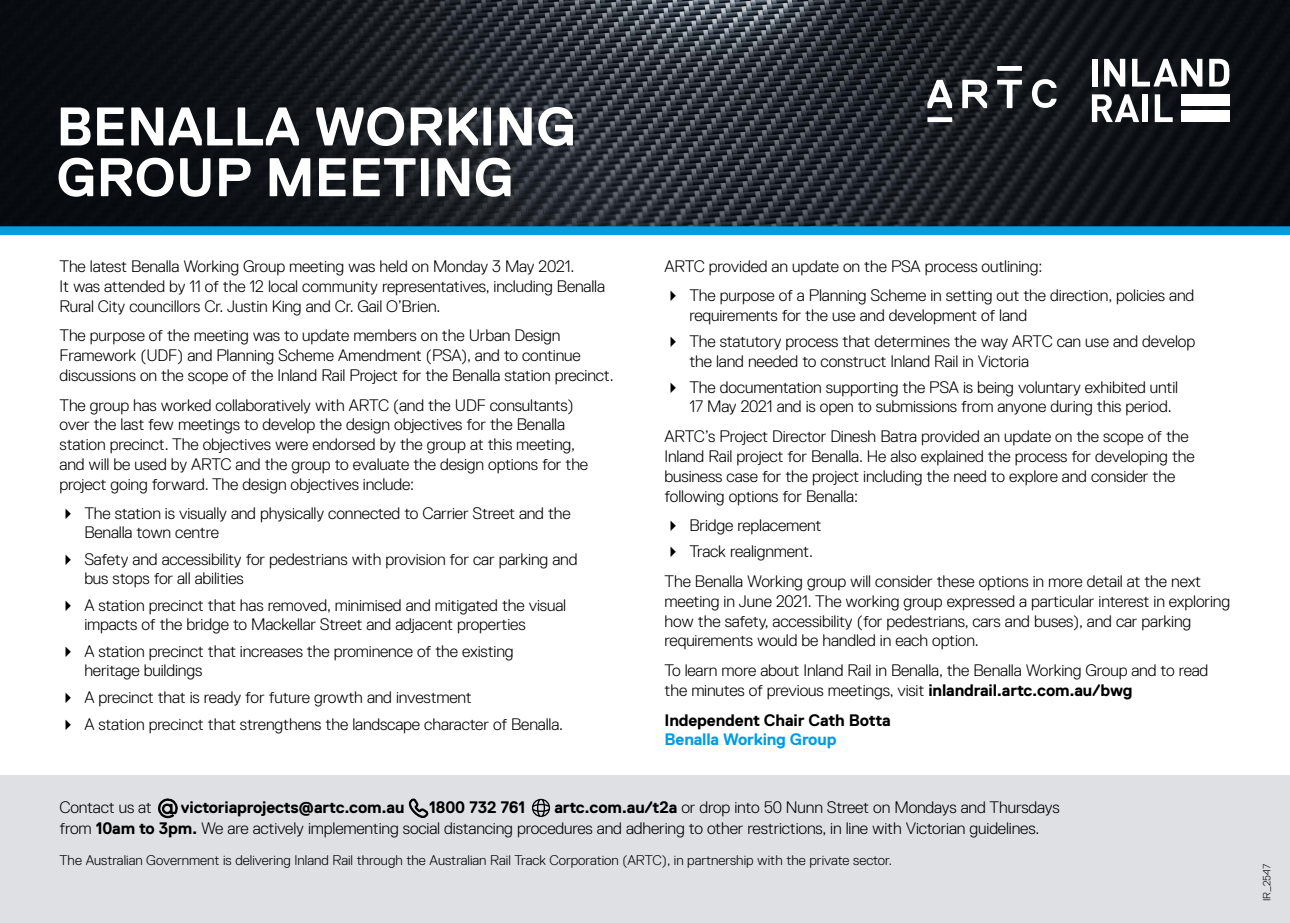
<style>
.page{position:relative;width:1290px;height:923px;background:#fff}
.page>*{position:absolute;margin:0;border:0;box-sizing:border-box;transform-origin:0 0}
.t1{font:700 54.25px/50.8px "Replica";color:#fff}
.t2{font:300 16.62px/19.8px "Replica";letter-spacing:-.01em;color:#000}
.t3{font:700 16.62px "Replica";letter-spacing:-.01em;color:#000}
.t4{font:700 16.62px "Replica";letter-spacing:-.01em;color:#009de1}
.t5{font:300 14px "Replica";color:#000}
.t6{font:300 10.5px "Replica";color:#000}
.s1{font-weight:700}
</style>
<div class="page">
<div style="left:0;top:775px;width:1290px;height:148px;background:#dee0e3"></div>
<img style="left:0;top:0;width:1290px;height:226px">
<svg style="left:927px;top:117px;width:25px;height:5px"></svg>
<svg style="left:997px;top:66px;width:25px;height:5px"></svg>
<svg style="left:927px;top:80px;width:25px;height:28px"></svg>
<svg style="left:997px;top:80px;width:25px;height:28px"></svg>
<svg style="left:962px;top:80px;width:25px;height:28px"></svg>
<svg style="left:1032px;top:79px;width:24px;height:29px"></svg>
<div style="left:1092px;top:59px;width:5px;height:27px;background:#fff"></div>
<svg style="left:1104px;top:59px;width:21px;height:27px"></svg>
<svg style="left:1132px;top:59px;width:70px;height:27px"></svg>
<svg style="left:1209px;top:59px;width:20px;height:28px"></svg>
<svg style="left:1092px;top:94px;width:47px;height:28px"></svg>
<div style="left:1142px;top:94px;width:6px;height:28px;background:#fff"></div>
<svg style="left:1155px;top:94px;width:18px;height:28px"></svg>
<div style="left:1181px;top:111px;width:48px;height:11px;background:#fff"></div>
<div style="left:1181px;top:94px;width:48px;height:12px;background:#fff"></div>
<div style="left:0;top:226px;width:1290px;height:9px;background:#009de1"></div>
<svg style="left:158px;top:798px;width:20px;height:20px"></svg>
<svg style="left:408px;top:798px;width:21px;height:20px"></svg>
<svg style="left:532px;top:799px;width:18px;height:18px"></svg>
<h1 class="t1" style="left:56px;top:101px;width:521px">BENALLA WORKING<br>GROUP MEETING</h1>
<p class="t2" style="left:60px;top:256px;width:547px">The latest Benalla Working Group meeting was held on Monday 3 May 2021.<br>It was attended by 11 of the 12 local community representatives, including Benalla<br>Rural City councillors Cr. Justin King and Cr. Gail O’Brien.</p>
<p class="t2" style="left:60px;top:326px;width:556px">The purpose of the meeting was to update members on the Urban Design<br>Framework (UDF) and Planning Scheme Amendment (PSA), and to continue discussions on the scope of the Inland Rail Project for the Benalla station precinct.</p>
<p class="t2" style="left:60px;top:395px;width:530px">The group has worked collaboratively with ARTC (and the UDF consultants) over the last few meetings to develop the design objectives for the Benalla station precinct. The objectives were endorsed by the group at this meeting, and will be used by ARTC and the group to evaluate the design options for the project going forward. The design objectives include:</p>
<p class="t2" style="left:84px;top:503px;width:488px;line-height:19.2px">The station is visually and physically connected to Carrier Street and the<br>Benalla town centre</p>
<p class="t2" style="left:84px;top:549px;width:495px;line-height:19.2px">Safety and accessibility for pedestrians with provision for car parking and bus stops for all abilities</p>
<p class="t2" style="left:84px;top:595px;width:483px;line-height:19.2px">A station precinct that has removed, minimised and mitigated the visual impacts of the bridge to Mackellar Street and adjacent properties</p>
<p class="t2" style="left:84px;top:641px;width:431px;line-height:19.2px">A station precinct that increases the prominence of the existing heritage buildings</p>
<p class="t2" style="left:84px;top:687px;width:389px">A precinct that is ready for future growth and investment</p>
<p class="t2" style="left:84px;top:714px;width:480px">A station precinct that strengthens the landscape character of Benalla.</p>
<p class="t2" style="left:664px;top:256px;width:379px">ARTC provided an update on the PSA process outlining:</p>
<p class="t2" style="left:689px;top:286px;width:506px;line-height:19.2px">The purpose of a Planning Scheme in setting out the direction, policies and requirements for the use and development of land</p>
<p class="t2" style="left:689px;top:332px;width:507px;line-height:19.2px">The statutory process that determines the way ARTC can use and develop the land needed to construct Inland Rail in Victoria</p>
<p class="t2" style="left:689px;top:378px;width:490px;line-height:19.2px">The documentation supporting the PSA is being voluntary exhibited until<br>17 May 2021 and is open to submissions from anyone during this period.</p>
<p class="t2" style="left:664px;top:426px;width:532px">ARTC’s Project Director Dinesh Batra provided an update on the scope of the Inland Rail project for Benalla. He also explained the process for developing the business case for the project including the need to explore and consider the following options for Benalla:</p>
<p class="t2" style="left:689px;top:515px;width:134px">Bridge replacement</p>
<p class="t2" style="left:689px;top:542px;width:125px">Track realignment.</p>
<p class="t2" style="left:664px;top:571px;width:567px">The Benalla Working group will consider these options in more detail at the next meeting in June 2021. The working group expressed a particular interest in exploring how the safety, accessibility (for pedestrians, cars and buses), and car parking requirements would be handled in each option.</p>
<p class="t2" style="left:664px;top:660px;width:545px">To learn more about Inland Rail in Benalla, the Benalla Working Group and to read the minutes of previous meetings, visit <span class="s1">inlandrail.artc.com.au/bwg</span></p>
<p class="t3" style="left:664px;top:710px;width:228px">Independent Chair Cath Botta</p>
<p class="t4" style="left:664px;top:730px;width:173px">Benalla Working Group</p>
<p class="t2" style="left:59px;top:797px;width:94px">Contact us at</p>
<p class="t3" style="left:181px;top:798px;width:225px">victoriaprojects@artc.com.au</p>
<p class="t3" style="left:429px;top:798px;width:98px">1800 732 761</p>
<p class="t2" style="left:59px;top:797px;width:1001px;line-height:21px;text-indent:495px"><span class="s1">artc.com.au/t2a</span> or drop into 50 Nunn Street on Mondays and Thursdays from <span class="s1">10am to 3pm.</span> We are actively implementing social distancing procedures and adhering to other restrictions, in line with Victorian guidelines.</p>
<p class="t5" style="left:60px;top:852px;width:834px">The Australian Government is delivering Inland Rail through the Australian Rail Track Corporation (ARTC), in partnership with the private sector.</p>
<p class="t6" style="left:1261px;top:901px;width:39px;rotate:-90deg">IR_2547</p>
</div>
